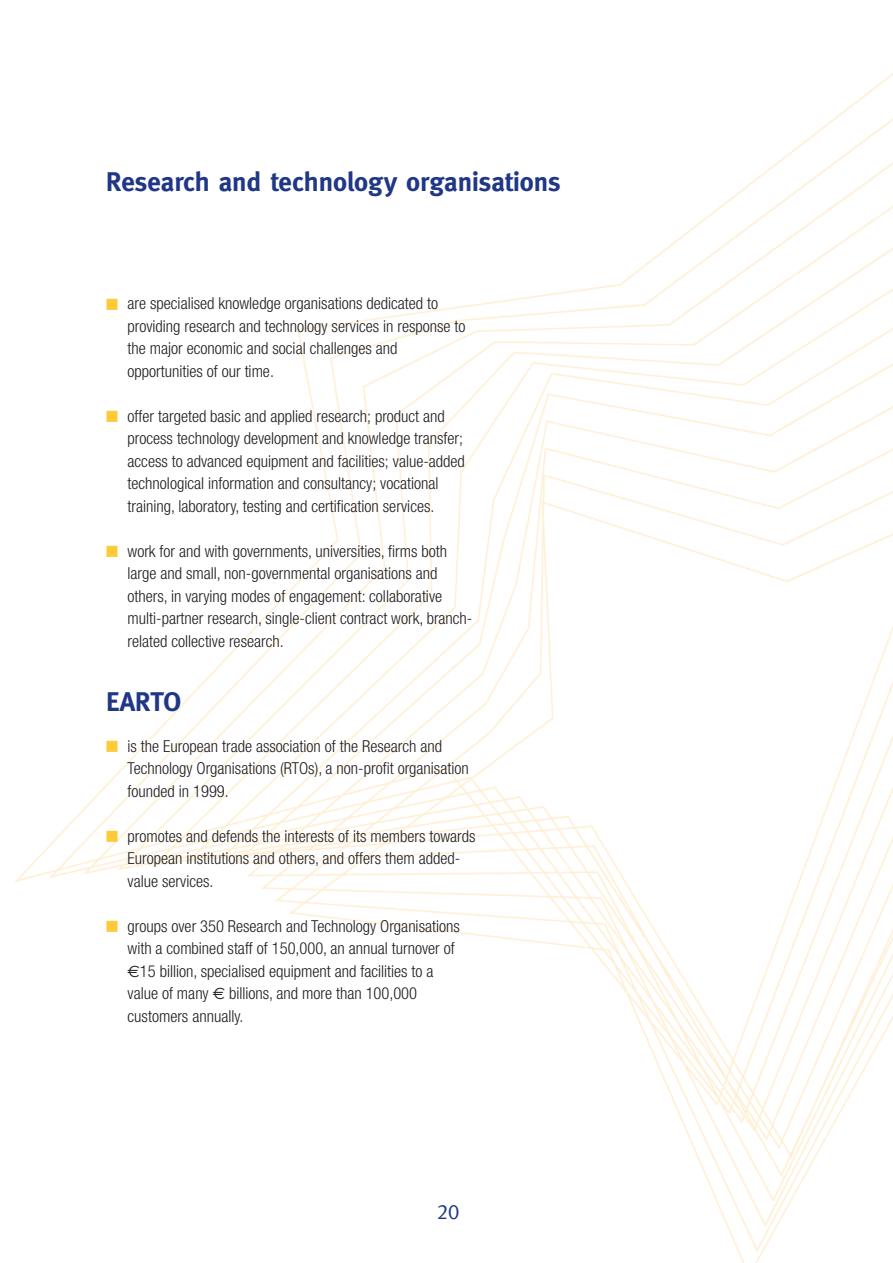
<style>
.page{position:relative;width:893px;height:1263px;background:#fff}
.page>*{position:absolute;margin:0;border:0;box-sizing:border-box;transform-origin:0 0}
.t1{font:700 27px "Meta";color:#1f3786}
.t2{font:21px "Meta Caps";color:#1f3786}
.t3{font:300 condensed 16.5px/22.5px "Helvetica Neue";color:#231f20}
.s1{color:#ffca38}
.s2{font-family:"Euro Sans";font-weight:400;font-stretch:normal}
</style>
<div class="page">
<img style="left:15px;top:74px;width:877px;height:1189px">
<h1 class="t1" style="left:106px;top:171px;width:456px">Research and technology organisations</h1>
<p class="t3" style="left:128px;top:294px;width:339px;text-indent:-21px"><span class="s1">■</span> are specialised knowledge organisations dedicated to providing research and technology services in response to the major economic and social challenges and opportunities of our time.</p>
<p class="t3" style="left:128px;top:406px;width:339px;text-indent:-21px"><span class="s1">■</span> offer targeted basic and applied research; product and process technology development and knowledge transfer; access to advanced equipment and facilities; value-added technological information and consultancy; vocational training, laboratory, testing and certification services.</p>
<p class="t3" style="left:128px;top:541px;width:346px;text-indent:-21px"><span class="s1">■</span> work for and with governments, universities, firms both large and small, non-governmental organisations and others, in varying modes of engagement: collaborative multi-partner research, single-client contract work, branch&shy;related collective research.</p>
<h1 class="t1" style="left:106px;top:691px;width:77px">EARTO</h1>
<p class="t3" style="left:128px;top:736px;width:343px;text-indent:-21px"><span class="s1">■</span> is the European trade association of the Research and<br>Technology Organisations (RTOs), a non-profit organisation founded in 1999.</p>
<p class="t3" style="left:128px;top:826px;width:349px;text-indent:-21px"><span class="s1">■</span> promotes and defends the interests of its members towards<br>European institutions and others, and offers them added&shy;value services.</p>
<p class="t3" style="left:128px;top:916px;width:334px;text-indent:-21px"><span class="s1">■</span> groups over 350 Research and Technology Organisations with a combined staff of 150,000, an annual turnover of <span class="s2">€</span>15 billion, specialised equipment and facilities to a value of many <span class="s2">€</span> billions, and more than 100,000 customers annually.</p>
<p class="t2" style="left:437px;top:1200px;width:24px">20</p>
</div>
